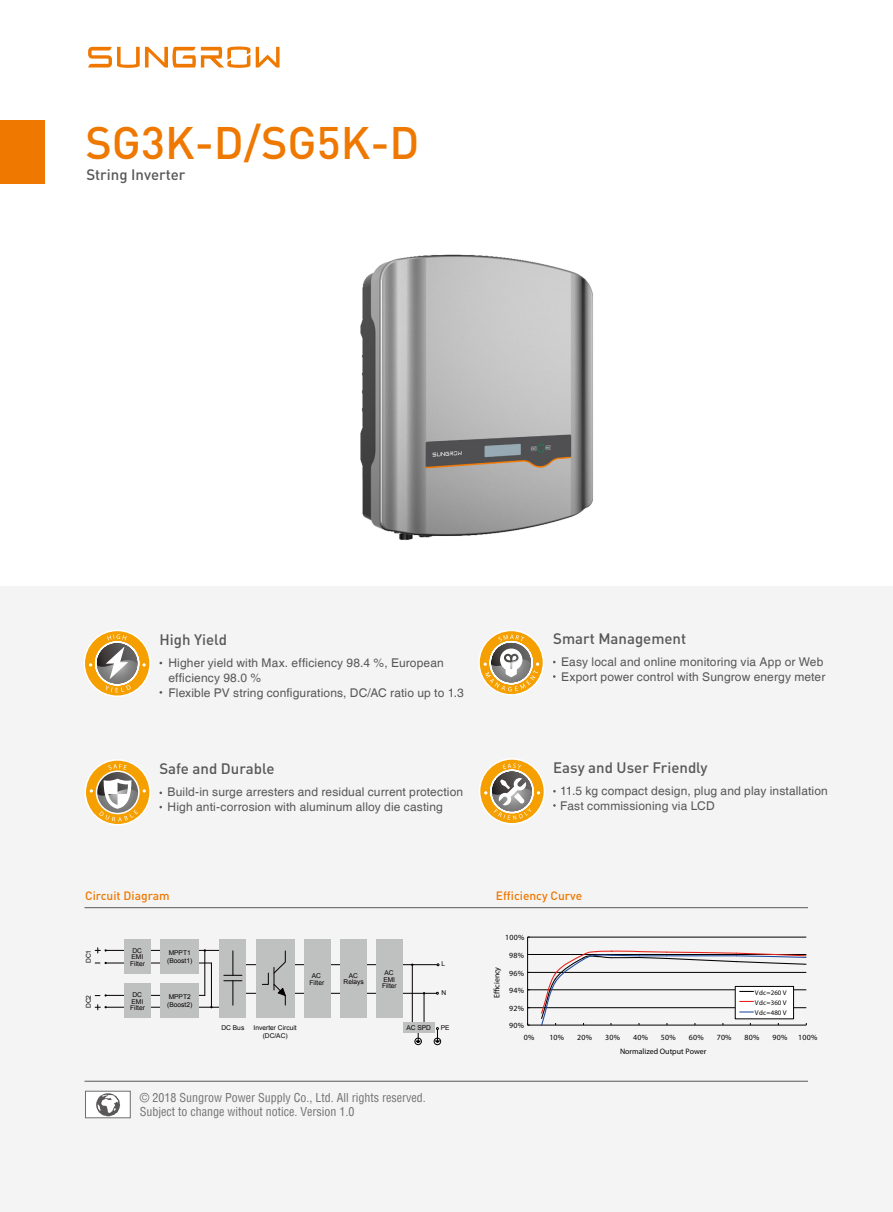
<style>
.page{position:relative;width:893px;height:1212px;background:#fff}
.page>*{position:absolute;margin:0;border:0;box-sizing:border-box;transform-origin:0 0}
.t1{font:500 45px "DIN";color:#ee7800}
.t2{font:500 15px "DIN";color:#595757}
.t3{font:12px/15px "Helvetica";letter-spacing:.01em;color:#595757}
.t4{font:condensed 12px/14.4px "Helvetica";color:#727171}
.t5{font:500 12px "DIN";color:#ee7800}
.t6{font:800 7.95px "Helvetica Neue LT Std";color:#040000}
.t7{font:800 6.9px/10.2px "Helvetica Neue LT Std";letter-spacing:.02em;color:#040000;text-align:justify}
.t8{font:6.6px/6.6px "Arial";color:#040000;text-align:center}
.t9{font:6.6px "Arial";color:#040100}
</style>
<div class="page">
<svg style="left:256px;top:47px;width:23px;height:21px"></svg>
<svg style="left:88px;top:46px;width:162px;height:22px"></svg>
<div style="left:0;top:586px;width:893px;height:626px;background:#f4f4f4"></div>
<div style="left:0;top:120px;width:45px;height:64px;background:#ee7800"></div>
<hr style="left:238px;top:964px;width:199px;height:1px;background:#040000">
<hr style="left:106px;top:950px;width:114px;height:1px;background:#040000">
<hr style="left:106px;top:963px;width:105px;height:1px;background:#040000">
<hr style="left:106px;top:995px;width:99px;height:1px;background:#040000">
<hr style="left:106px;top:1007px;width:114px;height:1px;background:#040000">
<hr style="left:238px;top:993px;width:198px;height:1px;background:#040000">
<hr style="left:412px;top:965px;width:1px;height:63px;background:#040000">
<hr style="left:424px;top:993px;width:1px;height:35px;background:#040000">
<svg style="left:95px;top:948px;width:11px;height:5px"></svg>
<svg style="left:95px;top:962px;width:11px;height:2px"></svg>
<svg style="left:95px;top:1004px;width:11px;height:6px"></svg>
<div style="left:124px;top:939px;width:27px;height:34px;background:#bfc0c0"></div>
<div style="left:124px;top:983px;width:27px;height:35px;background:#bfc0c0"></div>
<div style="left:304px;top:939px;width:27px;height:79px;background:#bfc0c0"></div>
<div style="left:220px;top:939px;width:26px;height:79px;background:#bfc0c0"></div>
<div style="left:340px;top:939px;width:27px;height:79px;background:#bfc0c0"></div>
<div style="left:376px;top:939px;width:27px;height:79px;background:#bfc0c0"></div>
<div style="left:161px;top:939px;width:38px;height:34px;background:#bfc0c0"></div>
<div style="left:161px;top:983px;width:38px;height:35px;background:#bfc0c0"></div>
<div style="left:256px;top:939px;width:38px;height:79px;background:#bfc0c0"></div>
<hr style="left:205px;top:950px;width:1px;height:45px;background:#040000">
<hr style="left:211px;top:963px;width:1px;height:44px;background:#040000">
<svg style="left:262px;top:950px;width:24px;height:55px"></svg>
<svg style="left:416px;top:1033px;width:4px;height:10px"></svg>
<svg style="left:435px;top:1027px;width:5px;height:16px"></svg>
<div style="left:434px;top:1038px;width:7px;height:7px;border:1px solid #040000;border-radius:50%"></div>
<div style="left:415px;top:1038px;width:7px;height:7px;border:1px solid #040000;border-radius:50%"></div>
<div style="left:403px;top:1023px;width:31px;height:10px;background:#bfc0c0"></div>
<svg style="left:224px;top:951px;width:18px;height:54px"></svg>
<hr style="left:85px;top:907px;width:723px;height:1px;background:#595757">
<hr style="left:85px;top:1081px;width:723px;height:1px;background:#595757">
<img style="left:360px;top:254px;width:233px;height:286px">
<hr style="left:528px;top:937px;width:278px;height:1px;background:#040000">
<hr style="left:528px;top:954px;width:278px;height:1px;background:#040000">
<hr style="left:528px;top:972px;width:278px;height:1px;background:#040000">
<hr style="left:528px;top:989px;width:278px;height:1px;background:#040000">
<hr style="left:528px;top:1007px;width:278px;height:1px;background:#040000">
<hr style="left:527px;top:937px;width:1px;height:88px;background:#040000">
<hr style="left:528px;top:1025px;width:278px;height:1px;background:#040000">
<svg style="left:540px;top:950px;width:267px;height:75px"></svg>
<div style="left:85px;top:1091px;width:45px;height:27px;background:#fff"></div>
<img style="left:96px;top:1093px;width:24px;height:23px">
<div style="left:85px;top:1091px;width:45px;height:27px;border:1px solid #6e6e70"></div>
<svg style="left:84px;top:630px;width:66px;height:66px"></svg>
<div style="left:84px;top:630px;width:67px;height:67px;border:2px solid #fff;border-radius:50%"></div>
<svg style="left:89px;top:634px;width:57px;height:58px"></svg>
<svg style="left:85px;top:760px;width:65px;height:65px"></svg>
<div style="left:85px;top:759px;width:66px;height:66px;border:2px solid #fff;border-radius:50%"></div>
<svg style="left:90px;top:764px;width:56px;height:58px"></svg>
<svg style="left:479px;top:630px;width:64px;height:65px"></svg>
<div style="left:478px;top:630px;width:66px;height:65px;border:2px solid #fff;border-radius:50%"></div>
<svg style="left:484px;top:634px;width:55px;height:57px"></svg>
<svg style="left:480px;top:759px;width:64px;height:65px"></svg>
<div style="left:479px;top:758px;width:66px;height:66px;border:2px solid #fff;border-radius:50%"></div>
<svg style="left:484px;top:763px;width:56px;height:57px"></svg>
<h1 class="t1" style="left:85px;top:114px;width:336px">SG3K-D/SG5K-D</h1>
<p class="t2" style="left:86px;top:165px;width:101px">String Inverter</p>
<p class="t2" style="left:159px;top:630px;width:69px">High Yield</p>
<p class="t2" style="left:553px;top:629px;width:135px">Smart Management</p>
<p class="t3" style="left:168px;top:655px;width:297px">Higher yield with Max. efficiency 98.4 %, European efficiency 98.0 %<br>Flexible PV string configurations, DC/AC ratio up to 1.3</p>
<p class="t3" style="left:561px;top:654px;width:266px">Easy local and online monitoring via App or Web<br>Export power control with Sungrow energy meter</p>
<p class="t2" style="left:159px;top:759px;width:117px">Safe and Durable</p>
<p class="t2" style="left:553px;top:758px;width:156px">Easy and User Friendly</p>
<p class="t3" style="left:168px;top:785px;width:297px">Build-in surge arresters and residual current protection<br>High anti-corrosion with aluminum alloy die casting</p>
<p class="t3" style="left:560px;top:783px;width:269px">11.5 kg compact design, plug and play installation<br>Fast commissioning via LCD</p>
<p class="t5" style="left:85px;top:888px;width:86px">Circuit Diagram</p>
<p class="t5" style="left:496px;top:888px;width:88px">Efficiency Curve</p>
<p class="t9" style="left:84px;top:963px;width:15px;rotate:-90deg">DC1</p>
<p class="t9" style="left:84px;top:1008px;width:15px;rotate:-90deg">DC2</p>
<p class="t8" style="left:130px;top:947px;width:16px">DC<br>EMI<br>Filter</p>
<p class="t8" style="left:130px;top:991px;width:16px">DC<br>EMI<br>Filter</p>
<p class="t8" style="left:167px;top:949px;width:27px;line-height:7.9px;text-align:left">MPPT1 (Boost1)</p>
<p class="t8" style="left:167px;top:993px;width:27px;line-height:7.9px;text-align:left">MPPT2 (Boost2)</p>
<p class="t8" style="left:221px;top:1024px;width:24px">DC Bus</p>
<p class="t8" style="left:254px;top:1023px;width:45px;line-height:7.9px">Inverter Circuit (DC/AC)</p>
<p class="t8" style="left:310px;top:972px;width:16px">AC<br>Filter</p>
<p class="t8" style="left:344px;top:972px;width:22px">AC<br>Relays</p>
<p class="t8" style="left:382px;top:969px;width:16px">AC<br>EMI<br>Filter</p>
<p class="t8" style="left:406px;top:1025px;width:26px">AC SPD</p>
<p class="t8" style="left:441px;top:961px;width:5px">L</p>
<p class="t8" style="left:441px;top:989px;width:6px">N</p>
<p class="t8" style="left:441px;top:1024px;width:10px">PE</p>
<p class="t4" style="left:140px;top:1090px;width:287px">© 2018 Sungrow Power Supply Co., Ltd. All rights reserved.<br>Subject to change without notice. Version 1.0</p>
<p class="t6" style="left:505px;top:933px;width:21px">100%</p>
<p class="t6" style="left:492px;top:998px;width:33px;rotate:-90deg">Efficiency</p>
<p class="t6" style="left:509px;top:951px;width:16px">98%</p>
<p class="t6" style="left:509px;top:968px;width:16px">96%</p>
<p class="t6" style="left:509px;top:986px;width:16px">94%</p>
<p class="t6" style="left:509px;top:1004px;width:16px">92%</p>
<p class="t6" style="left:509px;top:1021px;width:16px">90%</p>
<p class="t6" style="left:524px;top:1033px;width:12px">0%</p>
<p class="t6" style="left:550px;top:1033px;width:16px">10%</p>
<p class="t7" style="left:755px;top:987px;width:33px">Vdc=260 V Vdc=360 V Vdc=480 V</p>
<p class="t6" style="left:577px;top:1033px;width:16px">20%</p>
<p class="t6" style="left:605px;top:1033px;width:16px">30%</p>
<p class="t6" style="left:633px;top:1033px;width:16px">40%</p>
<p class="t6" style="left:661px;top:1033px;width:16px">50%</p>
<p class="t6" style="left:689px;top:1033px;width:16px">60%</p>
<p class="t6" style="left:717px;top:1033px;width:16px">70%</p>
<p class="t6" style="left:744px;top:1033px;width:16px">80%</p>
<p class="t6" style="left:772px;top:1033px;width:16px">90%</p>
<p class="t6" style="left:798px;top:1033px;width:21px">100%</p>
<p class="t6" style="left:620px;top:1046px;width:88px">Normalized Output Power</p>
</div>
